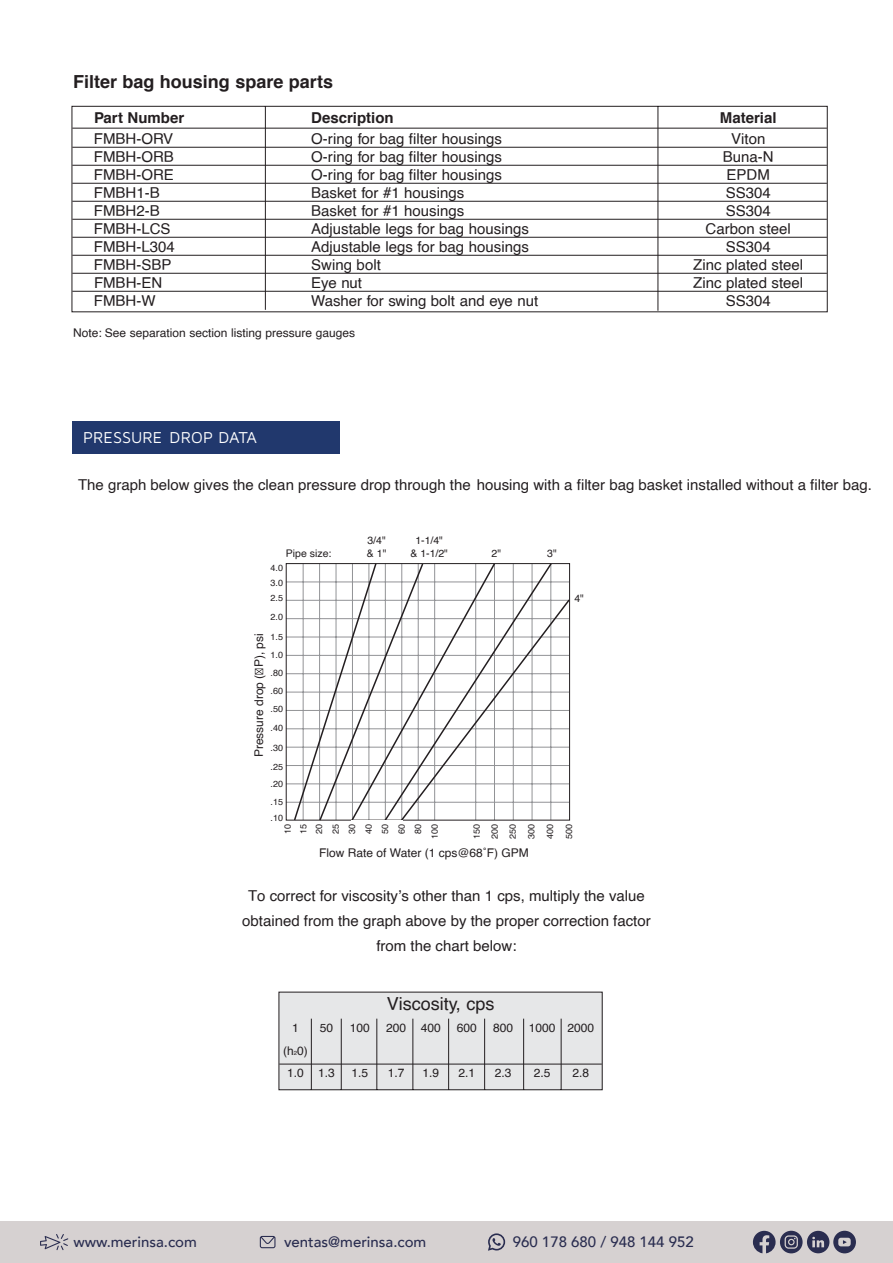
<style>
.page{position:relative;width:893px;height:1263px;background:#fff}
.page>*{position:absolute;margin:0;border:0;box-sizing:border-box;transform-origin:0 0}
.t1{font:700 18px "Helvetica";color:#231e20}
.t2{font:18px "Helvetica";color:#231e20}
.t3{font:16.35px "Maven Pro";color:#fff}
.t4{font:15px/25.2px "Helvetica";color:#231e20;text-align:center}
.t5{font:500 15px "Avenir";color:#2a2d50}
.t6{font:700 15px "Helvetica";color:#231e20}
.t7{font:12px/22.5px "Helvetica";color:#231e20}
.t8{font:10.5px "Helvetica";color:#231e20}
.t9{font:9px/16.4px "Helvetica";color:#231e20;text-align:justify}
.s1{font-size:6px}
</style>
<div class="page">
<div style="left:72px;top:421px;width:268px;height:33px;background:#21386d"></div>
<svg style="left:71px;top:106px;width:757px;height:207px"></svg>
<svg style="left:278px;top:991px;width:325px;height:99px"></svg>
<hr style="left:286px;top:581px;width:283px;height:1px;background:#929396">
<hr style="left:286px;top:600px;width:283px;height:1px;background:#929396">
<hr style="left:286px;top:618px;width:283px;height:1px;background:#929396">
<hr style="left:286px;top:637px;width:283px;height:1px;background:#929396">
<hr style="left:286px;top:655px;width:283px;height:1px;background:#929396">
<hr style="left:286px;top:673px;width:283px;height:1px;background:#929396">
<hr style="left:286px;top:692px;width:283px;height:1px;background:#929396">
<hr style="left:286px;top:710px;width:283px;height:1px;background:#929396">
<hr style="left:286px;top:728px;width:283px;height:1px;background:#929396">
<hr style="left:286px;top:747px;width:283px;height:1px;background:#929396">
<hr style="left:286px;top:765px;width:283px;height:1px;background:#929396">
<hr style="left:286px;top:783px;width:283px;height:1px;background:#929396">
<hr style="left:286px;top:802px;width:283px;height:1px;background:#929396">
<svg style="left:255px;top:668px;width:8px;height:6px"></svg>
<svg style="left:293px;top:563px;width:278px;height:258px"></svg>
<hr style="left:351px;top:820px;width:52px;height:1px;background:#fff">
<div style="left:0;top:1221px;width:893px;height:42px;background:#d6d1d1"></div>
<svg style="left:40px;top:1234px;width:28px;height:16px"></svg>
<svg style="left:260px;top:1236px;width:15px;height:12px"></svg>
<svg style="left:488px;top:1233px;width:17px;height:18px"></svg>
<svg style="left:753px;top:1231px;width:103px;height:22px"></svg>
<p class="t1" style="left:73px;top:70px;width:262px">Filter bag housing spare parts</p>
<p class="t6" style="left:94px;top:109px;width:92px">Part Number</p>
<p class="t6" style="left:311px;top:109px;width:84px">Description</p>
<p class="t6" style="left:720px;top:109px;width:58px">Material</p>
<p class="t4" style="left:94px;top:126px;width:81px">FMBH-ORV</p>
<p class="t4" style="left:311px;top:126px;width:192px">O-ring for bag filter housings</p>
<p class="t4" style="left:731px;top:126px;width:36px">Viton</p>
<p class="t4" style="left:94px;top:144px;width:81px">FMBH-ORB</p>
<p class="t4" style="left:311px;top:144px;width:192px">O-ring for bag filter housings</p>
<p class="t4" style="left:723px;top:144px;width:52px">Buna-N</p>
<p class="t4" style="left:94px;top:162px;width:81px">FMBH-ORE</p>
<p class="t4" style="left:311px;top:162px;width:192px">O-ring for bag filter housings</p>
<p class="t4" style="left:727px;top:162px;width:45px">EPDM</p>
<p class="t4" style="left:94px;top:180px;width:67px">FMBH1-B</p>
<p class="t4" style="left:311px;top:180px;width:155px">Basket for #1 housings</p>
<p class="t4" style="left:726px;top:180px;width:47px">SS304</p>
<p class="t4" style="left:94px;top:198px;width:67px">FMBH2-B</p>
<p class="t4" style="left:311px;top:198px;width:155px">Basket for #1 housings</p>
<p class="t4" style="left:726px;top:198px;width:47px">SS304</p>
<p class="t4" style="left:94px;top:216px;width:78px">FMBH-LCS</p>
<p class="t4" style="left:311px;top:216px;width:219px">Adjustable legs for bag housings</p>
<p class="t4" style="left:705px;top:216px;width:87px">Carbon steel</p>
<p class="t4" style="left:94px;top:234px;width:82px">FMBH-L304</p>
<p class="t4" style="left:311px;top:234px;width:219px">Adjustable legs for bag housings</p>
<p class="t4" style="left:726px;top:234px;width:47px">SS304</p>
<p class="t4" style="left:94px;top:252px;width:79px">FMBH-SBP</p>
<p class="t4" style="left:311px;top:252px;width:71px">Swing bolt</p>
<p class="t4" style="left:693px;top:252px;width:112px">Zinc plated steel</p>
<p class="t4" style="left:94px;top:270px;width:70px">FMBH-EN</p>
<p class="t4" style="left:311px;top:270px;width:52px">Eye nut</p>
<p class="t4" style="left:693px;top:270px;width:112px">Zinc plated steel</p>
<p class="t4" style="left:94px;top:288px;width:63px">FMBH-W</p>
<p class="t4" style="left:311px;top:288px;width:229px">Washer for swing bolt and eye nut</p>
<p class="t4" style="left:726px;top:288px;width:47px">SS304</p>
<p class="t7" style="left:73px;top:322px;width:284px">Note: See separation section listing pressure gauges</p>
<p class="t3" style="left:83px;top:426px;width:175px">PRESSURE DROP DATA</p>
<p class="t4" style="left:78px;top:472px;width:795px">The graph below gives the clean pressure drop through the housing with a filter bag basket installed without a filter bag.</p>
<p class="t8" style="left:367px;top:532px;width:20px">3/4"</p>
<p class="t8" style="left:415px;top:532px;width:29px">1-1/4"</p>
<p class="t8" style="left:286px;top:545px;width:47px">Pipe size:</p>
<p class="t8" style="left:367px;top:545px;width:21px">&amp; 1"</p>
<p class="t8" style="left:410px;top:545px;width:39px">&amp; 1-1/2"</p>
<p class="t8" style="left:491px;top:545px;width:11px">2"</p>
<p class="t8" style="left:547px;top:545px;width:11px">3"</p>
<p class="t9" style="left:271px;top:560px;width:14px;line-height:15px">4.0<br>3.0<br>2.5</p>
<p class="t9" style="left:271px;top:608px;width:14px;line-height:19.5px">2.0<br>1.5</p>
<p class="t9" style="left:271px;top:646px;width:14px;line-height:18px">1.0 .80 .60 .50</p>
<p class="t9" style="left:271px;top:719px;width:14px;line-height:19.5px">.40 .30 .25</p>
<p class="t9" style="left:271px;top:775px;width:14px;line-height:18px">.20 .15</p>
<p class="t9" style="left:271px;top:810px;width:14px">.10</p>
<p class="t7" style="left:248px;top:757px;width:126px;rotate:-90deg">Pressure drop ( P), psi</p>
<p class="t8" style="left:574px;top:590px;width:11px">4"</p>
<p class="t9" style="left:280px;top:839px;width:17px;text-align:center;rotate:-90deg">10<br>15<br>20<br>25<br>30<br>40<br>50<br>60<br>80<br>100</p>
<p class="t9" style="left:468px;top:839px;width:17px;line-height:18.5px;rotate:-90deg">150<br>200<br>250<br>300<br>400<br>500</p>
<p class="t7" style="left:319px;top:842px;width:211px">Flow Rate of Water (1 cps@68˚F) GPM</p>
<p class="t4" style="left:242px;top:883px;width:410px">To correct for viscosity’s other than 1 cps, multiply the value obtained from the graph above by the proper correction factor from the chart below:</p>
<p class="t2" style="left:387px;top:990px;width:109px">Viscosity, cps</p>
<p class="t7" style="left:292px;top:1017px;width:8px">1</p>
<p class="t7" style="left:320px;top:1017px;width:15px">50</p>
<p class="t7" style="left:350px;top:1017px;width:22px">100</p>
<p class="t7" style="left:386px;top:1017px;width:56px">200 400</p>
<p class="t7" style="left:457px;top:1017px;width:22px">600</p>
<p class="t7" style="left:493px;top:1017px;width:22px">800</p>
<p class="t7" style="left:529px;top:1017px;width:67px">1000 2000</p>
<p class="t7" style="left:287px;top:1040px;width:49px;text-indent:-4px">(h<span class="s1">2</span>0)<br>1.0 1.3</p>
<p class="t7" style="left:351px;top:1062px;width:18px">1.5</p>
<p class="t7" style="left:388px;top:1062px;width:18px">1.7</p>
<p class="t7" style="left:422px;top:1062px;width:18px">1.9</p>
<p class="t7" style="left:458px;top:1062px;width:18px">2.1</p>
<p class="t7" style="left:495px;top:1062px;width:18px">2.3</p>
<p class="t7" style="left:534px;top:1062px;width:18px">2.5</p>
<p class="t7" style="left:573px;top:1062px;width:18px">2.8</p>
<p class="t5" style="left:73px;top:1228px;width:125px">www.merinsa.com</p>
<p class="t5" style="left:284px;top:1228px;width:144px">ventas@merinsa.com</p>
<p class="t5" style="left:513px;top:1228px;width:182px">960 178 680 / 948 144 952</p>
</div>
